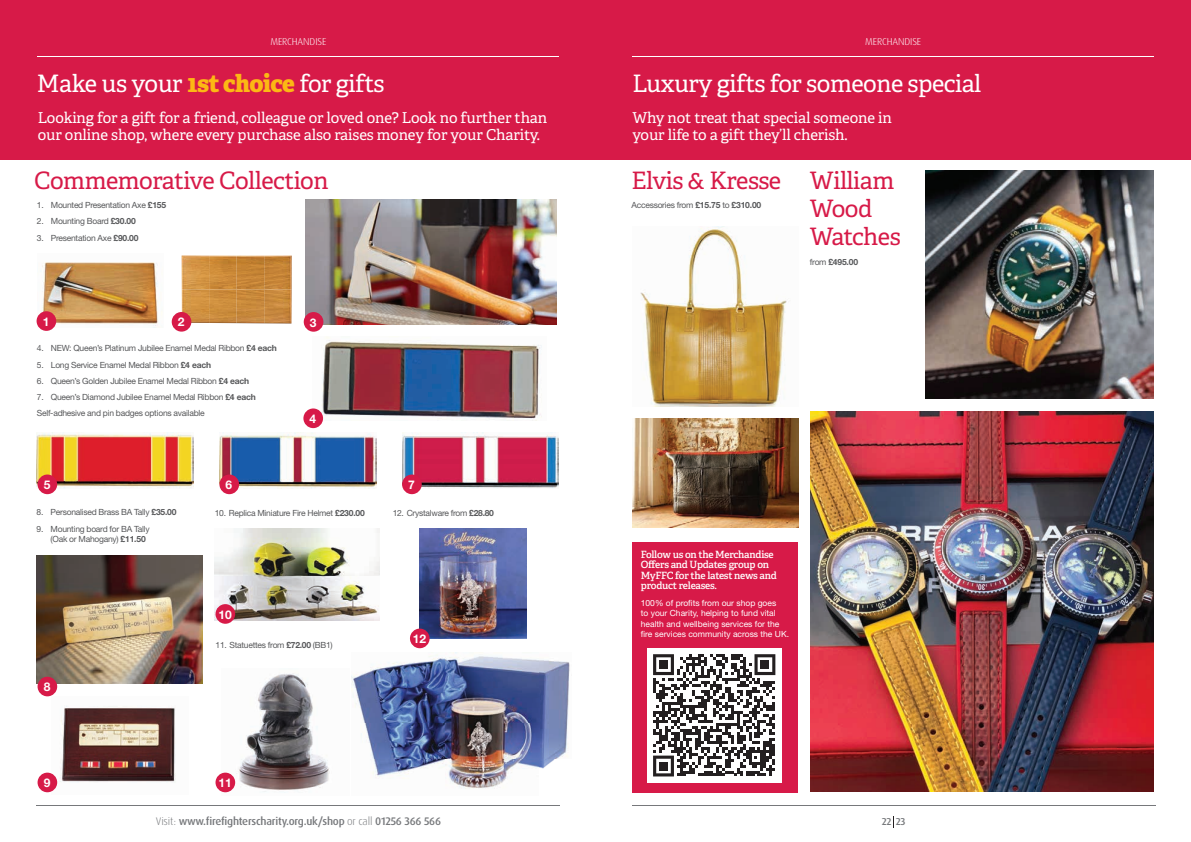
<style>
.page{position:relative;width:1191px;height:842px;background:#fff}
.page>*{position:absolute;margin:0;border:0;box-sizing:border-box;transform-origin:0 0}
.t1{font:24px "Adelle Basic";letter-spacing:-.02em;color:#fff}
.t2{font:24px/28px "Adelle Basic";letter-spacing:-.02em;color:#d71a48}
.t3{font:15px/17px "Adelle Basic";letter-spacing:-.01em;color:#fff}
.t4{font:700 12px "Helvetica Neue";color:#fff}
.t5{font:500 11px "Dax Pro";letter-spacing:-.02em;color:#76787b}
.t6{font:600 10px/10.5px "Adelle Basic";letter-spacing:-.025em;color:#fff}
.t7{font:300 10px "Dax Pro";letter-spacing:-.01em;color:#fff}
.t8{font:500 10px "Dax Pro";color:#76787b}
.t9{font:8.5px/16.2px "Helvetica Neue";letter-spacing:-.03em;color:#57585a}
.t10{font:8.5px/10.5px "Helvetica Neue";color:#fff}
.t11{font:700 8.5px "Helvetica Neue";color:#57585a}
.s1{font-weight:800;color:#fcb814}
.s2{font-weight:400}
.s3{font-weight:700}
.s4{font-weight:300}
</style>
<div class="page">
<div style="left:0;top:0;width:1191px;height:160px;background:#d71a48"></div>
<hr style="left:632px;top:805px;width:523px;height:1px;background:#76787b">
<svg style="left:893px;top:816px;width:1px;height:12px"></svg>
<hr style="left:631px;top:57px;width:522px;height:1px;background:#fff">
<hr style="left:37px;top:805px;width:523px;height:1px;background:#76787b">
<hr style="left:37px;top:57px;width:521px;height:1px;background:#fff">
<div style="left:632px;top:542px;width:166px;height:250px;background:#d71a48"></div>
<img style="left:306px;top:200px;width:251px;height:124px">
<img style="left:38px;top:262px;width:124px;height:65px">
<div style="left:37px;top:311px;width:19px;height:20px;background:#d71a48;border-radius:50%"></div>
<img style="left:182px;top:255px;width:110px;height:68px">
<div style="left:172px;top:312px;width:19px;height:20px;background:#d71a48;border-radius:50%"></div>
<div style="left:304px;top:312px;width:19px;height:20px;background:#d71a48;border-radius:50%"></div>
<img style="left:37px;top:432px;width:156px;height:56px">
<img style="left:219px;top:432px;width:157px;height:56px">
<img style="left:402px;top:432px;width:156px;height:56px">
<div style="left:38px;top:474px;width:19px;height:20px;background:#d71a48;border-radius:50%"></div>
<div style="left:219px;top:474px;width:20px;height:20px;background:#d71a48;border-radius:50%"></div>
<div style="left:402px;top:474px;width:20px;height:20px;background:#d71a48;border-radius:50%"></div>
<img style="left:318px;top:337px;width:224px;height:84px">
<div style="left:303px;top:408px;width:20px;height:20px;background:#d71a48;border-radius:50%"></div>
<img style="left:37px;top:555px;width:166px;height:128px">
<img style="left:51px;top:706px;width:125px;height:86px">
<img style="left:215px;top:528px;width:164px;height:92px">
<img style="left:221px;top:673px;width:109px;height:120px">
<img style="left:351px;top:652px;width:219px;height:137px">
<img style="left:420px;top:528px;width:106px;height:110px">
<div style="left:38px;top:677px;width:19px;height:19px;background:#d71a48;border-radius:50%"></div>
<div style="left:38px;top:773px;width:19px;height:19px;background:#d71a48;border-radius:50%"></div>
<div style="left:215px;top:604px;width:20px;height:20px;background:#d71a48;border-radius:50%"></div>
<div style="left:215px;top:773px;width:20px;height:19px;background:#d71a48;border-radius:50%"></div>
<div style="left:410px;top:629px;width:19px;height:19px;background:#d71a48;border-radius:50%"></div>
<img style="left:640px;top:227px;width:147px;height:179px">
<img style="left:632px;top:418px;width:166px;height:109px">
<img style="left:810px;top:411px;width:343px;height:380px">
<img style="left:925px;top:171px;width:228px;height:227px">
<div style="left:647px;top:648px;width:134px;height:134px;background:#fff"></div>
<svg style="left:653px;top:654px;width:122px;height:122px"></svg>
<div style="left:659px;top:660px;width:9px;height:9px;background:#231f20"></div>
<div style="left:760px;top:660px;width:9px;height:9px;background:#231f20"></div>
<div style="left:659px;top:761px;width:9px;height:9px;background:#231f20"></div>
<p class="t7" style="left:270px;top:35px;width:58px">MERCHANDISE</p>
<h1 class="t1" style="left:37px;top:69px;width:349px">Make us your <span class="s1">1st choice</span> for gifts</h1>
<h2 class="t3" style="left:38px;top:109px;width:511px">Looking for a gift for a friend, colleague or loved one? Look no further than our online shop, where every purchase also raises money for your Charity.</h2>
<h1 class="t2" style="left:34px;top:167px;width:296px">Commemorative Collection</h1>
<h1 class="t2" style="left:631px;top:167px;width:151px">Elvis &amp; Kresse</h1>
<p class="t7" style="left:865px;top:35px;width:58px">MERCHANDISE</p>
<h1 class="t1" style="left:632px;top:69px;width:350px">Luxury gifts for someone special</h1>
<h2 class="t3" style="left:632px;top:109px;width:261px">Why not treat that special someone in your life to a gift they’ll cherish.</h2>
<h1 class="t2" style="left:810px;top:167px;width:92px">William<br>Wood<br>Watches</h1>
<p class="t11" style="left:810px;top:256px;width:50px"><span class="s2">from</span> £495.00</p>
<p class="t9" style="left:37px;top:197px;width:131px">1. Mounted Presentation Axe <span class="s3">£155</span></p>
<p class="t9" style="left:37px;top:213px;width:101px">2. Mounting Board <span class="s3">£30.00</span></p>
<p class="t9" style="left:37px;top:229px;width:103px">3. Presentation Axe <span class="s3">£90.00</span></p>
<p class="t9" style="left:631px;top:197px;width:131px">Accessories from <span class="s3">£15.75</span> to <span class="s3">£310.00</span></p>
<h3 class="t4" style="left:43px;top:314px;width:8px">1</h3>
<h3 class="t4" style="left:178px;top:315px;width:8px">2</h3>
<h3 class="t4" style="left:310px;top:315px;width:8px">3</h3>
<p class="t9" style="left:37px;top:340px;width:242px">4. NEW: Queen’s Platinum Jubilee Enamel Medal Ribbon <span class="s3">£4 each</span></p>
<p class="t9" style="left:37px;top:356px;width:176px">5. Long Service Enamel Medal Ribbon <span class="s3">£4 each</span></p>
<p class="t9" style="left:37px;top:372px;width:214px">6. Queen’s Golden Jubilee Enamel Medal Ribbon <span class="s3">£4 each</span></p>
<p class="t9" style="left:37px;top:389px;width:220px">7. Queen’s Diamond Jubilee Enamel Medal Ribbon <span class="s3">£4 each<br></span>Self-adhesive and pin badges options available</p>
<h3 class="t4" style="left:309px;top:411px;width:8px">4</h3>
<h3 class="t4" style="left:44px;top:477px;width:8px">5</h3>
<h3 class="t4" style="left:226px;top:477px;width:8px">6</h3>
<h3 class="t4" style="left:408px;top:477px;width:8px">7</h3>
<p class="t9" style="left:37px;top:504px;width:141px">8. Personalised Brass BA Tally <span class="s3">£35.00</span></p>
<p class="t9" style="left:51px;top:523px;width:101px;line-height:10.5px;text-indent:-14px">9. Mounting board for BA Tally (Oak or Mahogany) <span class="s3">£11.50</span></p>
<h3 class="t4" style="left:44px;top:679px;width:8px">8</h3>
<h3 class="t4" style="left:44px;top:775px;width:8px">9</h3>
<p class="t9" style="left:215px;top:505px;width:152px">10. Replica Miniature Fire Helmet <span class="s3">£230.00</span></p>
<p class="t9" style="left:393px;top:505px;width:103px">12. Crystalware from <span class="s3">£28.80</span></p>
<h3 class="t4" style="left:218px;top:607px;width:15px">10</h3>
<p class="t9" style="left:215px;top:637px;width:119px">11. Statuettes from <span class="s3">£72.00</span> (BB1)</p>
<h3 class="t4" style="left:413px;top:631px;width:15px">12</h3>
<h3 class="t4" style="left:218px;top:775px;width:15px">11</h3>
<p class="t5" style="left:156px;top:814px;width:287px"><span class="s4">Visit:</span> www.firefighterscharity.org.uk/shop <span class="s4">or call</span> 01256 366 566</p>
<p class="t6" style="left:641px;top:549px;width:138px">Follow us on the Merchandise<br>Offers and Updates group on<br>MyFFC for the latest news and product releases.</p>
<p class="t10" style="left:641px;top:597px;width:150px">100% of profits from our shop goes<br>to your Charity, helping to fund vital health and wellbeing services for the fire services community across the UK.</p>
<p class="t8" style="left:881px;top:815px;width:25px">22 23</p>
</div>
